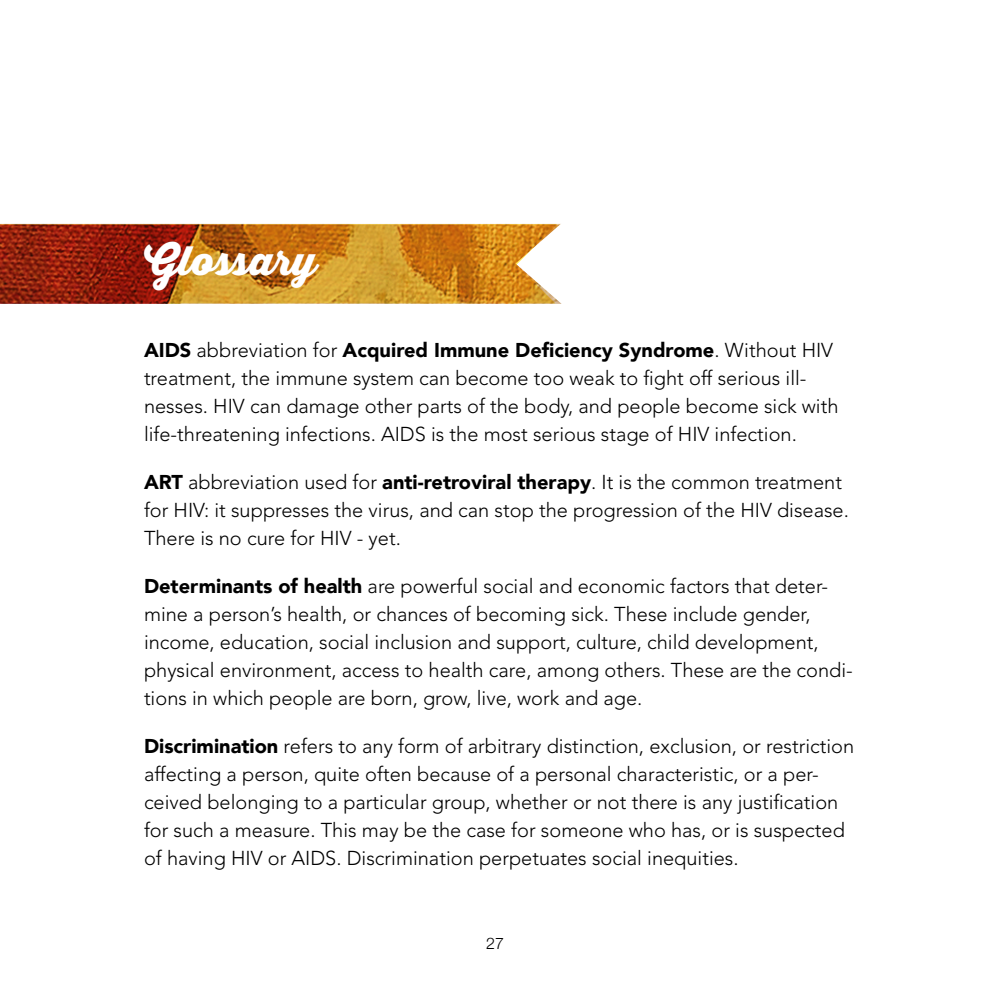
<style>
.page{position:relative;width:1008px;height:1008px;background:#fff}
.page>*{position:absolute;margin:0;border:0;box-sizing:border-box;transform-origin:0 0}
.Chapter_title{font:900 40px "Thirsty Script";color:#fff}
.copy_text{font:300 20px/28px "Avenir LT Std";color:#000}
.t1{font:300 16px "Helvetica Neue";color:#000}
.s1{font-family:"Avenir";font-weight:900}
</style>
<div class="page">
<img style="left:0;top:223px;width:562px;height:81px">
<svg style="left:0;top:224px;width:557px;height:79px;background:#b86720"></svg>
<p class="Chapter_title" style="left:144px;top:230px;width:174px">Glossary</p>
<p class="copy_text" style="left:144px;top:336px;width:696px"><span class="s1">AIDS</span> abbreviation for <span class="s1">Acquired Immune Deficiency Syndrome</span>. Without HIV treatment, the immune system can become too weak to fight off serious ill&shy;nesses. HIV can damage other parts of the body, and people become sick with life-threatening infections. AIDS is the most serious stage of HIV infection.</p>
<p class="copy_text" style="left:144px;top:468px;width:706px"><span class="s1">ART</span> abbreviation used for <span class="s1">anti-retroviral therapy</span>. It is the common treatment for HIV: it suppresses the virus, and can stop the progression of the HIV disease.<br>There is no cure for HIV - yet.</p>
<p class="copy_text" style="left:144px;top:572px;width:710px"><span class="s1">Determinants of health</span> are powerful social and economic factors that deter&shy;mine a person’s health, or chances of becoming sick. These include gender, income, education, social inclusion and support, culture, child development, physical environment, access to health care, among others. These are the condi&shy;tions in which people are born, grow, live, work and age.</p>
<p class="copy_text" style="left:144px;top:732px;width:712px"><span class="s1">Discrimination</span> refers to any form of arbitrary distinction, exclusion, or restriction affecting a person, quite often because of a personal characteristic, or a per&shy;ceived belonging to a particular group, whether or not there is any justification for such a measure. This may be the case for someone who has, or is suspected of having HIV or AIDS. Discrimination perpetuates social inequities.</p>
<p class="t1" style="left:486px;top:930px;width:19px">27</p>
</div>
